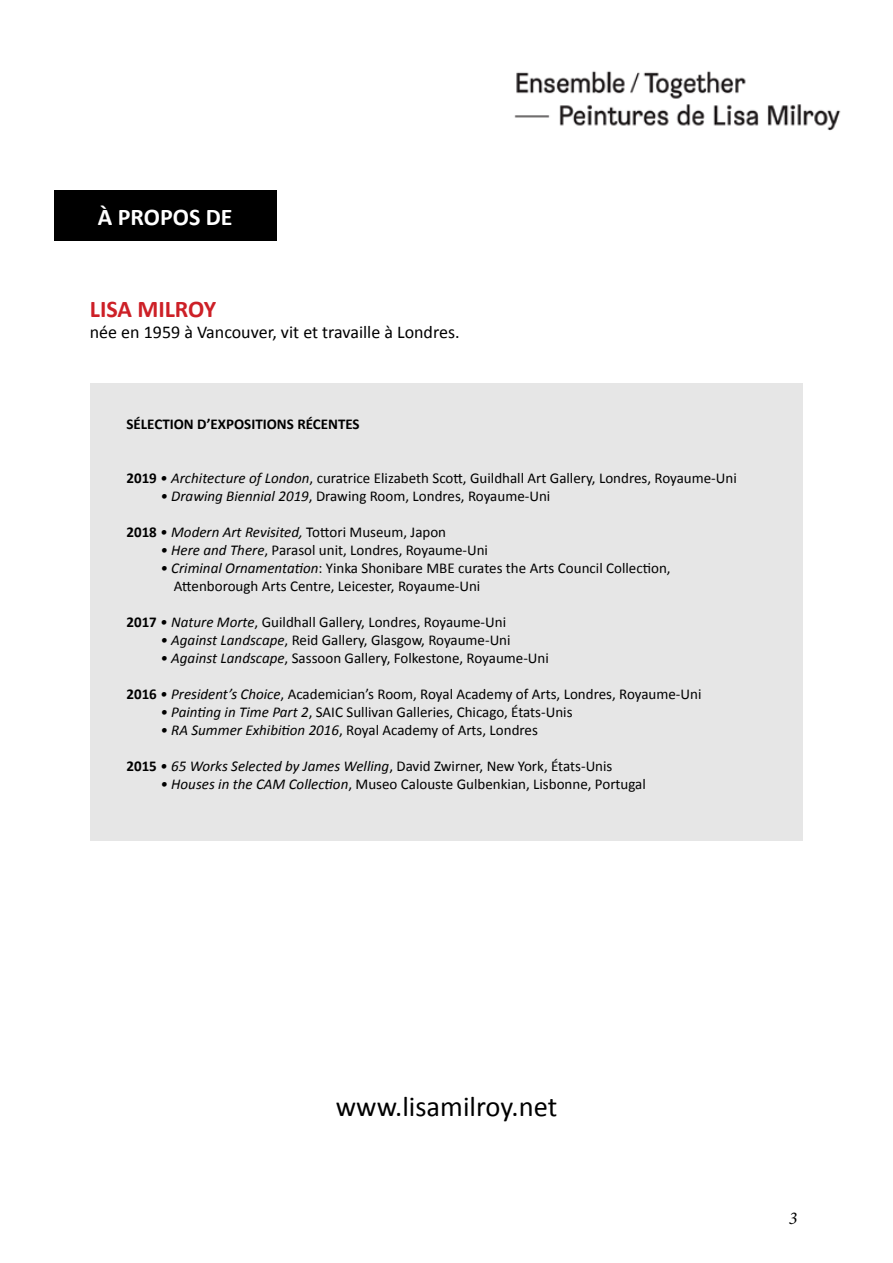
<style>
.page{position:relative;width:893px;height:1263px;background:#fff}
.page>*{position:absolute;margin:0;border:0;box-sizing:border-box;transform-origin:0 0}
.t1{font:28.5px "Calibri";color:#000}
.t2{font:700 24px "Calibri";color:#cd2027}
.t3{font:700 24px "Calibri";color:#fff}
.t4{font:18px "Calibri";color:#000}
.t5{font:italic 18px "Minion Pro";color:#000}
.t6{font:15px/18px "Calibri";color:#000}
.t7{font:italic 15px "Calibri";color:#000}
.t8{font:700 15px "Calibri";color:#000}
.s1{font-weight:700}
.s2{font-style:italic}
.s3{font-weight:700;font-style:normal}
.s4{font-style:normal}
</style>
<div class="page">
<div style="left:90px;top:384px;width:712px;height:457px;background:#e6e6e6"></div>
<div style="left:54px;top:191px;width:222px;height:50px;background:#000"></div>
<img style="left:514px;top:71px;width:327px;height:60px">
<h2 class="t3" style="left:98px;top:202px;width:136px">À PROPOS DE</h2>
<h2 class="t2" style="left:90px;top:293px;width:128px">LISA MILROY</h2>
<p class="t4" style="left:90px;top:321px;width:371px">née en 1959 à Vancouver, vit et travaille à Londres.</p>
<p class="t8" style="left:126px;top:414px;width:235px">SÉLECTION D’EXPOSITIONS RÉCENTES</p>
<p class="t6" style="left:126px;top:469px;width:612px"><span class="s1">2019</span> <span class="s2">• Architecture of London</span>, curatrice Elizabeth Scott, Guildhall Art Gallery, Londres, Royaume-Uni</p>
<p class="t6" style="left:160px;top:487px;width:391px"><span class="s2">• Drawing Biennial 2019</span>, Drawing Room, Londres, Royaume-Uni</p>
<p class="t7" style="left:126px;top:522px;width:321px"><span class="s3">2018</span> • Modern Art Revisited, <span class="s4">Tottori Museum, Japon</span></p>
<p class="t6" style="left:160px;top:541px;width:329px"><span class="s2">• Here and There</span>, Parasol unit, Londres, Royaume-Uni</p>
<p class="t6" style="left:174px;top:559px;width:498px;text-indent:-14px"><span class="s2">• Criminal Ornamentation</span>: Yinka Shonibare MBE curates the Arts Council Collection,<br>Attenborough Arts Centre, Leicester, Royaume-Uni</p>
<p class="t6" style="left:126px;top:613px;width:381px"><span class="s1">2017</span> <span class="s2">• Nature Morte</span>, Guildhall Gallery, Londres, Royaume-Uni</p>
<p class="t6" style="left:160px;top:631px;width:352px"><span class="s2">• Against Landscape</span>, Reid Gallery, Glasgow, Royaume-Uni</p>
<p class="t6" style="left:160px;top:649px;width:390px"><span class="s2">• Against Landscape</span>, Sassoon Gallery, Folkestone, Royaume-Uni</p>
<p class="t6" style="left:126px;top:685px;width:576px"><span class="s1">2016</span> <span class="s2">• President’s Choice</span>, Academician’s Room, Royal Academy of Arts, Londres, Royaume-Uni</p>
<p class="t6" style="left:160px;top:703px;width:414px"><span class="s2">• Painting in Time Part 2</span>, SAIC Sullivan Galleries, Chicago, États-Unis</p>
<p class="t6" style="left:160px;top:721px;width:379px"><span class="s2">• RA Summer Exhibition 2016</span>, Royal Academy of Arts, Londres</p>
<p class="t6" style="left:126px;top:757px;width:487px"><span class="s1">2015</span> <span class="s2">• 65 Works Selected by James Welling</span>, David Zwirner, New York, États-Unis</p>
<p class="t6" style="left:160px;top:775px;width:487px"><span class="s2">• Houses in the CAM Collection</span>, Museo Calouste Gulbenkian, Lisbonne, Portugal</p>
<h1 class="t1" style="left:336px;top:1088px;width:223px">www.lisamilroy.net</h1>
<p class="t5" style="left:789px;top:1206px;width:10px">3</p>
</div>
